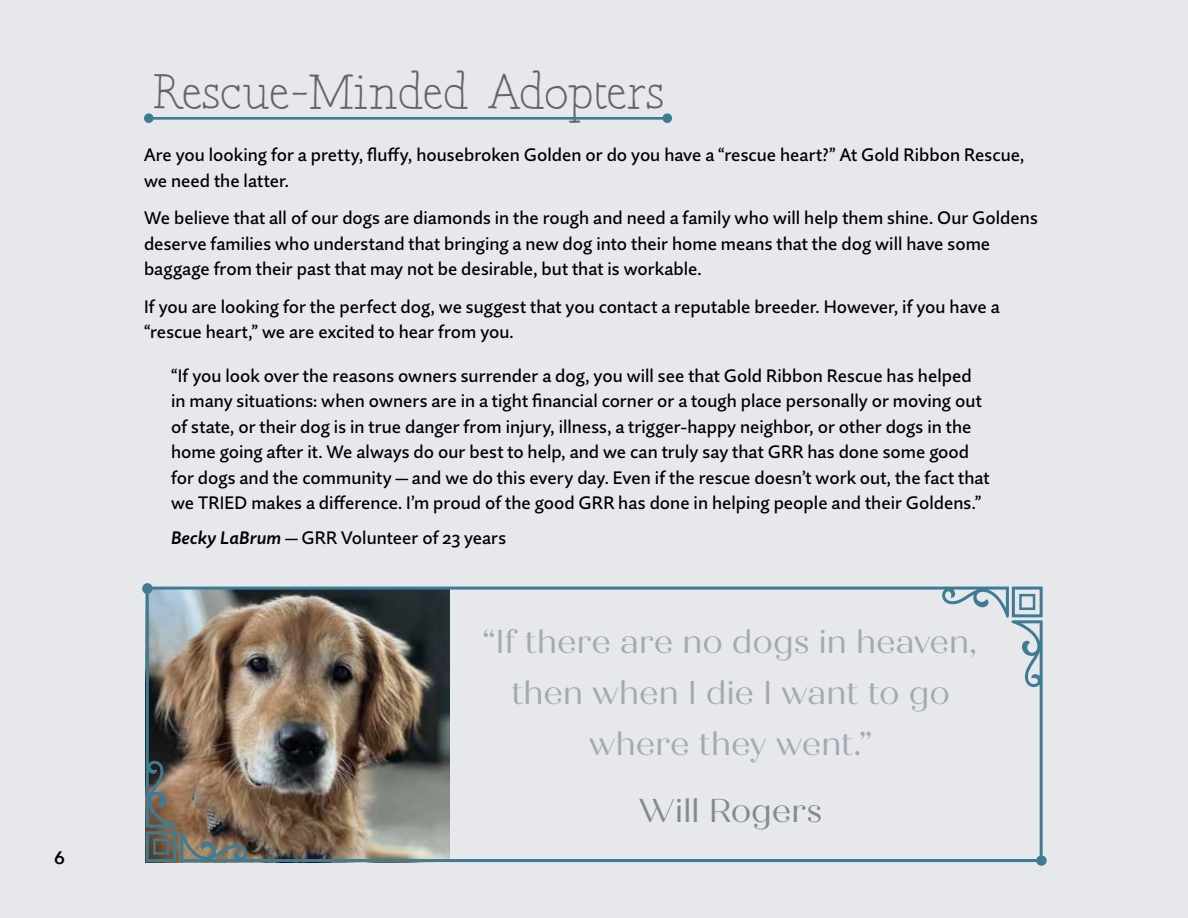
<style>
.page{position:relative;width:1188px;height:918px;background:#e6e8eb}
.page>*{position:absolute;margin:0;border:0;box-sizing:border-box;transform-origin:0 0}
.t1{font:46.5px "Robinson";letter-spacing:-.015em;color:#636466}
.t2{font:33px/51px "Quiche Display";letter-spacing:-.005em;color:#a4a9b2;text-align:center}
.t3{font:33px "Quiche Display";letter-spacing:-.01em;color:#838993}
.t4{font:500 18px/25.5px "Quire Sans Pro";color:#000}
.t5{font:600 18px "Avenir Next";color:#000}
.s1{font-weight:600;font-style:italic}
</style>
<div class="page">
<hr style="left:149px;top:117px;width:518px;height:2px;background:#3e7c94">
<div style="left:144px;top:113px;width:10px;height:10px;background:#3e7c94;border-radius:50%"></div>
<div style="left:662px;top:113px;width:10px;height:10px;background:#3e7c94;border-radius:50%"></div>
<svg style="left:142px;top:583px;width:905px;height:283px"></svg>
<p class="t5" style="left:54px;top:843px;width:12px">6</p>
<h1 class="t1" style="left:153px;top:65px;width:512px">Rescue-Minded Adopters</h1>
<p class="t4" style="left:144px;top:142px;width:882px">Are you looking for a pretty, fluffy, housebroken Golden or do you have a “rescue heart?” At Gold Ribbon Rescue, we need the latter.</p>
<p class="t4" style="left:144px;top:205px;width:895px">We believe that all of our dogs are diamonds in the rough and need a family who will help them shine. Our Goldens deserve families who understand that bringing a new dog into their home means that the dog will have some baggage from their past that may not be desirable, but that is workable.</p>
<p class="t4" style="left:144px;top:294px;width:857px">If you are looking for the perfect dog, we suggest that you contact a reputable breeder. However, if you have a “rescue heart,” we are excited to hear from you.</p>
<p class="t4" style="left:171px;top:363px;width:820px">“If you look over the reasons owners surrender a dog, you will see that Gold Ribbon Rescue has helped in many situations: when owners are in a tight financial corner or a tough place personally or moving out of state, or their dog is in true danger from injury, illness, a trigger-happy neighbor, or other dogs in the home going after it. We always do our best to help, and we can truly say that GRR has done some good for dogs and the community — and we do this every day. Even if the rescue doesn’t work out, the fact that we TRIED makes a difference. I’m proud of the good GRR has done in helping people and their Goldens.”</p>
<p class="t4" style="left:171px;top:525px;width:337px"><span class="s1">Becky LaBrum</span> — GRR Volunteer of 23 years</p>
<h2 class="t2" style="left:483px;top:617px;width:496px">“If there are no dogs in heaven, then when I die I want to go where they went.”</h2>
<h2 class="t3" style="left:639px;top:792px;width:185px">Will Rogers</h2>
</div>
